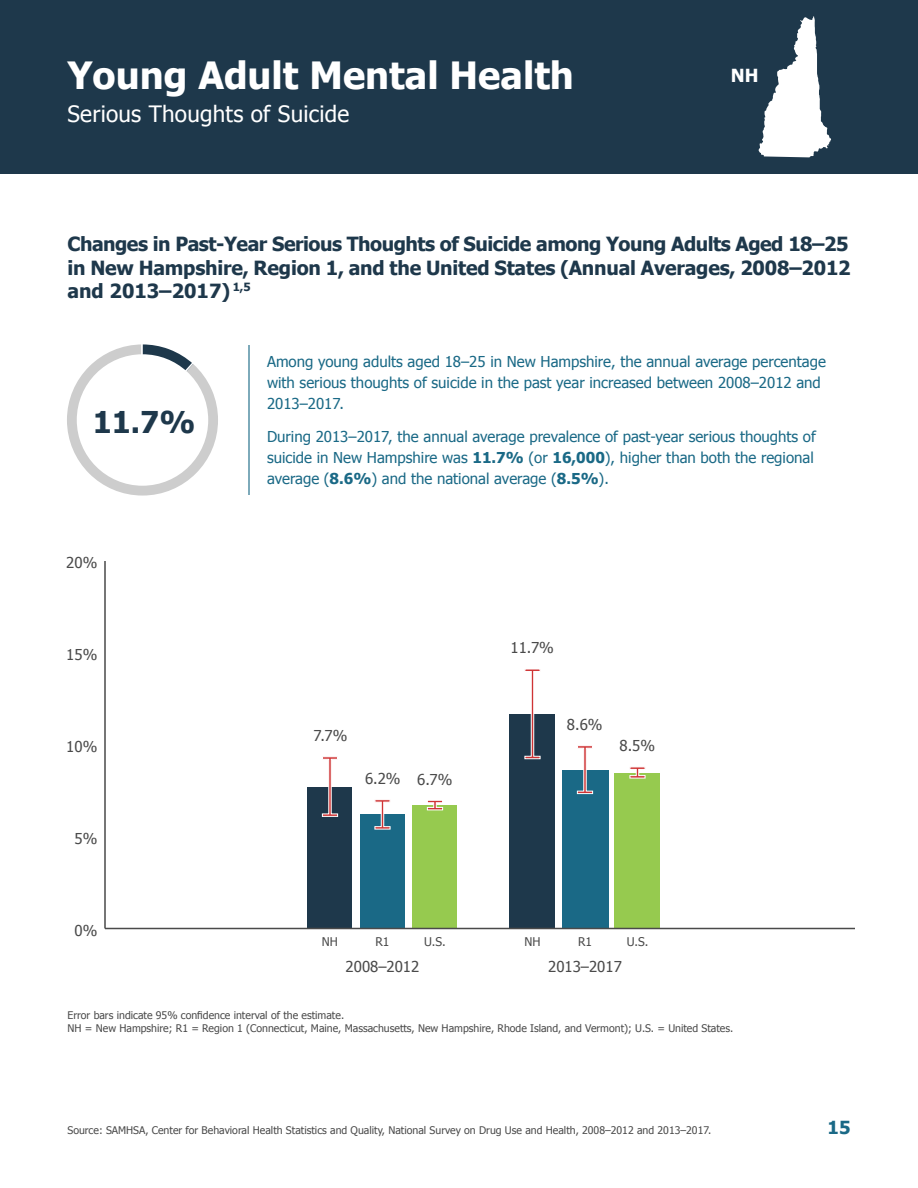
<style>
.page{position:relative;width:918px;height:1188px;background:#fff}
.page>*{position:absolute;margin:0;border:0;box-sizing:border-box;transform-origin:0 0}
.t1{font:700 37.5px "Tahoma";color:#fff}
.t2{font:700 30px "Tahoma";color:#1e384b}
.t3{font:22.5px "Tahoma";letter-spacing:.01em;color:#fff}
.t4{font:700 19.5px/23.4px "Tahoma";letter-spacing:-.01em;color:#1e384b;text-align:justify}
.t5{font:700 18px "Tahoma";color:#1a6986}
.t6{font:700 18px "Tahoma";color:#fff}
.t7{font:15px/21px "Tahoma";color:#1a6986}
.t8{font:15px "Tahoma";color:#4a4a4a}
.t9{font:12px "Tahoma";color:#4a4a4a}
.t10{font:10.5px/12.6px "Tahoma";color:#4a4a4a}
.s1{font-weight:700}
</style>
<div class="page">
<div style="left:0;top:0;width:918px;height:174px;background:#1e384b"></div>
<svg style="left:759px;top:16px;width:72px;height:141px"></svg>
<svg style="left:67px;top:344px;width:151px;height:152px"></svg>
<hr style="left:141px;top:333px;width:2px;height:87px;background:#fff">
<hr style="left:248px;top:345px;width:2px;height:150px;background:#1a6986">
<div style="left:308px;top:787px;width:44px;height:141px;background:#1e384b"></div>
<svg style="left:322px;top:757px;width:16px;height:60px"></svg>
<div style="left:360px;top:814px;width:45px;height:114px;background:#1a6986"></div>
<svg style="left:375px;top:799px;width:15px;height:30px"></svg>
<div style="left:412px;top:805px;width:46px;height:123px;background:#96ca4f"></div>
<svg style="left:427px;top:800px;width:16px;height:10px"></svg>
<div style="left:510px;top:714px;width:45px;height:214px;background:#1e384b"></div>
<svg style="left:525px;top:669px;width:15px;height:90px"></svg>
<div style="left:562px;top:770px;width:46px;height:158px;background:#1a6986"></div>
<svg style="left:577px;top:745px;width:16px;height:49px"></svg>
<div style="left:615px;top:773px;width:45px;height:155px;background:#96ca4f"></div>
<svg style="left:630px;top:767px;width:15px;height:11px"></svg>
<hr style="left:104px;top:561px;width:2px;height:367px;background:#4a4a4a">
<hr style="left:105px;top:928px;width:750px;height:1px;background:#4a4a4a">
<h2 class="t1" style="left:68px;top:49px;width:508px">Young Adult Mental Health</h2>
<p class="t6" style="left:731px;top:63px;width:29px">NH</p>
<h3 class="t3" style="left:68px;top:98px;width:283px">Serious Thoughts of Suicide</h3>
<h4 class="t4" style="left:68px;top:231px;width:785px">Changes in Past-Year Serious Thoughts of Suicide among Young Adults Aged 18–25 in New Hampshire, Region 1, and the United States (Annual Averages, 2008–2012 and 2013–2017) <sup>1,5</sup></h4>
<h2 class="t2" style="left:93px;top:401px;width:104px">11.7%</h2>
<p class="t8" style="left:66px;top:553px;width:33px">20%</p>
<p class="t8" style="left:66px;top:645px;width:33px">15%</p>
<p class="t8" style="left:66px;top:736px;width:33px">10%</p>
<p class="t8" style="left:74px;top:828px;width:24px">5%</p>
<p class="t8" style="left:74px;top:920px;width:24px">0%</p>
<p class="t7" style="left:267px;top:351px;width:560px">Among young adults aged 18–25 in New Hampshire, the annual average percentage with serious thoughts of suicide in the past year increased between 2008–2012 and<br>2013–2017.</p>
<p class="t7" style="left:267px;top:426px;width:550px">During 2013–2017, the annual average prevalence of past-year serious thoughts of suicide in New Hampshire was <span class="s1">11.7%</span> (or <span class="s1">16,000</span>), higher than both the regional average (<span class="s1">8.6%</span>) and the national average (<span class="s1">8.5%</span>).</p>
<p class="t8" style="left:313px;top:726px;width:36px">7.7%</p>
<p class="t8" style="left:365px;top:769px;width:37px">6.2%</p>
<p class="t8" style="left:417px;top:769px;width:37px">6.7%</p>
<p class="t8" style="left:511px;top:638px;width:45px">11.7%</p>
<p class="t8" style="left:567px;top:715px;width:37px">8.6%</p>
<p class="t8" style="left:619px;top:736px;width:37px">8.5%</p>
<p class="t9" style="left:322px;top:933px;width:18px">NH</p>
<p class="t9" style="left:376px;top:933px;width:16px">R1</p>
<p class="t9" style="left:424px;top:933px;width:23px">U.S.</p>
<p class="t9" style="left:524px;top:933px;width:18px">NH</p>
<p class="t9" style="left:578px;top:933px;width:16px">R1</p>
<p class="t9" style="left:627px;top:933px;width:23px">U.S.</p>
<p class="t8" style="left:346px;top:957px;width:75px">2008–2012</p>
<p class="t8" style="left:548px;top:957px;width:75px">2013–2017</p>
<p class="t10" style="left:68px;top:1009px;width:667px">Error bars indicate 95% confidence interval of the estimate.<br>NH = New Hampshire; R1 = Region 1 (Connecticut, Maine, Massachusetts, New Hampshire, Rhode Island, and Vermont); U.S. = United States.</p>
<p class="t10" style="left:68px;top:1123px;width:646px">Source: SAMHSA, Center for Behavioral Health Statistics and Quality, National Survey on Drug Use and Health, 2008–2012 and 2013–2017.</p>
<p class="t5" style="left:828px;top:1115px;width:24px">15</p>
</div>
